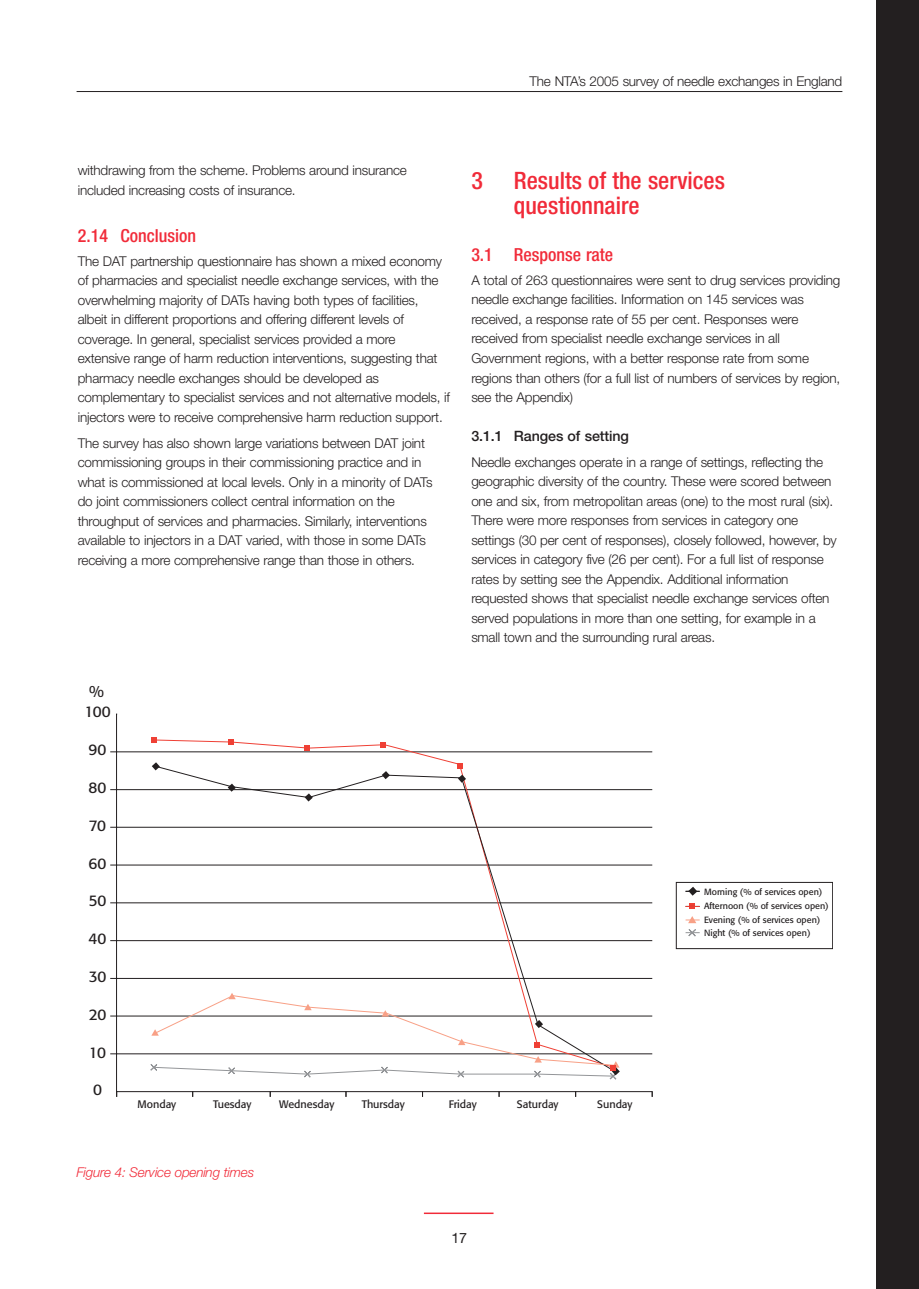
<style>
.page{position:relative;width:919px;height:1289px;background:#fff}
.page>*{position:absolute;margin:0;border:0;box-sizing:border-box;transform-origin:0 0}
.t1{font:500 condensed 24px/25.5px "Helvetica Neue LT";color:#f12b39}
.t2{font:500 condensed 18px "Helvetica Neue LT";color:#f12b39}
.t3{font:16.2px "Formata";color:#231f20}
.t4{font:15.3px "Formata";letter-spacing:-.02em;color:#231f20}
.t5{font:500 14.25px "Helvetica Neue LT";letter-spacing:-.005em;color:#231f20}
.t6{font:14.25px "Helvetica Neue LT";color:#231f20}
.t7{font:300 13.5px/19.5px "Helvetica Neue LT";letter-spacing:-.015em;color:#231f20}
.t8{font:italic 300 13.5px "Helvetica Neue LT";letter-spacing:-.015em;color:#f12b39}
.t9{font:10.8px "Formata";color:#231f20}
.t10{font:9px/14px "Formata";color:#231f20}
</style>
<div class="page">
<svg style="left:110px;top:713px;width:542px;height:379px"></svg>
<svg style="left:153px;top:739px;width:462px;height:253px"></svg>
<svg style="left:155px;top:765px;width:462px;height:227px"></svg>
<svg style="left:152px;top:737px;width:5px;height:5px"></svg>
<svg style="left:229px;top:739px;width:5px;height:5px"></svg>
<svg style="left:305px;top:745px;width:5px;height:5px"></svg>
<svg style="left:381px;top:742px;width:5px;height:5px"></svg>
<svg style="left:457px;top:763px;width:6px;height:5px"></svg>
<svg style="left:458px;top:774px;width:8px;height:8px"></svg>
<svg style="left:382px;top:771px;width:8px;height:8px"></svg>
<svg style="left:304px;top:793px;width:9px;height:8px"></svg>
<svg style="left:228px;top:783px;width:8px;height:8px"></svg>
<svg style="left:152px;top:762px;width:8px;height:8px"></svg>
<svg style="left:149px;top:992px;width:470px;height:88px"></svg>
<svg style="left:685px;top:886px;width:14px;height:9px"></svg>
<svg style="left:685px;top:903px;width:14px;height:5px"></svg>
<svg style="left:685px;top:916px;width:14px;height:21px"></svg>
<div style="left:676px;top:882px;width:156px;height:66px;border:1px solid #231f20"></div>
<hr style="left:424px;top:1212px;width:69px;height:1px;background:#f12b39">
<div style="left:876px;top:0;width:42px;height:1288px;background:#231f20"></div>
<hr style="left:77px;top:91px;width:765px;height:1px;background:#231f20">
<p class="t7" style="left:529px;top:73px;width:314px">The NTA’s 2005 survey of needle exchanges in England</p>
<p class="t7" style="left:78px;top:162px;width:330px">withdrawing from the scheme. Problems around insurance included increasing costs of insurance.</p>
<h2 class="t2" style="left:78px;top:229px;width:120px">2.14 Conclusion</h2>
<p class="t7" style="left:78px;top:252px;width:373px">The DAT partnership questionnaire has shown a mixed economy of pharmacies and specialist needle exchange services, with the overwhelming majority of DATs having both types of facilities, albeit in different proportions and offering different levels of coverage. In general, specialist services provided a more extensive range of harm reduction interventions, suggesting that pharmacy needle exchanges should be developed as complementary to specialist services and not alternative models, if injectors were to receive comprehensive harm reduction support.</p>
<p class="t7" style="left:78px;top:434px;width:356px">The survey has also shown large variations between DAT joint commissioning groups in their commissioning practice and in what is commissioned at local levels. Only in a minority of DATs do joint commissioners collect central information on the throughput of services and pharmacies. Similarly, interventions available to injectors in a DAT varied, with those in some DATs receiving a more comprehensive range than those in others.</p>
<p class="t3" style="left:89px;top:684px;width:16px">%</p>
<p class="t4" style="left:84px;top:705px;width:28px">100</p>
<p class="t4" style="left:89px;top:742px;width:19px">90</p>
<p class="t4" style="left:89px;top:780px;width:19px">80</p>
<p class="t4" style="left:89px;top:818px;width:19px">70</p>
<p class="t4" style="left:89px;top:856px;width:19px">60</p>
<p class="t4" style="left:89px;top:894px;width:19px">50</p>
<p class="t4" style="left:89px;top:931px;width:19px">40</p>
<p class="t4" style="left:89px;top:969px;width:19px">30</p>
<p class="t4" style="left:89px;top:1007px;width:19px">20</p>
<p class="t4" style="left:89px;top:1045px;width:19px">10</p>
<p class="t4" style="left:93px;top:1083px;width:10px">0</p>
<h1 class="t1" style="left:471px;top:169px;width:13px">3</h1>
<h1 class="t1" style="left:514px;top:169px;width:212px">Results of the services questionnaire</h1>
<h2 class="t2" style="left:471px;top:248px;width:143px">3.1 Response rate</h2>
<p class="t7" style="left:471px;top:272px;width:370px">A total of 263 questionnaires were sent to drug services providing needle exchange facilities. Information on 145 services was received, a response rate of 55 per cent. Responses were received from specialist needle exchange services in all Government regions, with a better response rate from some regions than others (for a full list of numbers of services by region, see the Appendix)</p>
<p class="t5" style="left:471px;top:430px;width:159px">3.1.1 Ranges of setting</p>
<p class="t7" style="left:471px;top:453px;width:367px">Needle exchanges operate in a range of settings, reflecting the geographic diversity of the country. These were scored between one and six, from metropolitan areas (one) to the most rural (six).<br>There were more responses from services in category one settings (30 per cent of responses), closely followed, however, by services in category five (26 per cent). For a full list of response rates by setting see the Appendix. Additional information requested shows that specialist needle exchange services often served populations in more than one setting, for example in a small town and the surrounding rural areas.</p>
<p class="t10" style="left:704px;top:885px;width:126px">Morning (% of services open)<br>Afternoon (% of services open)<br>Evening (% of services open)<br>Night (% of services open)</p>
<p class="t9" style="left:137px;top:1099px;width:40px">Monday</p>
<p class="t9" style="left:213px;top:1099px;width:40px">Tuesday</p>
<p class="t9" style="left:279px;top:1099px;width:57px">Wednesday</p>
<p class="t9" style="left:362px;top:1099px;width:44px">Thursday</p>
<p class="t9" style="left:448px;top:1099px;width:30px">Friday</p>
<p class="t9" style="left:517px;top:1099px;width:43px">Saturday</p>
<p class="t9" style="left:597px;top:1099px;width:37px">Sunday</p>
<p class="t8" style="left:77px;top:1166px;width:179px">Figure 4: Service opening times</p>
<p class="t6" style="left:451px;top:1229px;width:17px">17</p>
</div>
